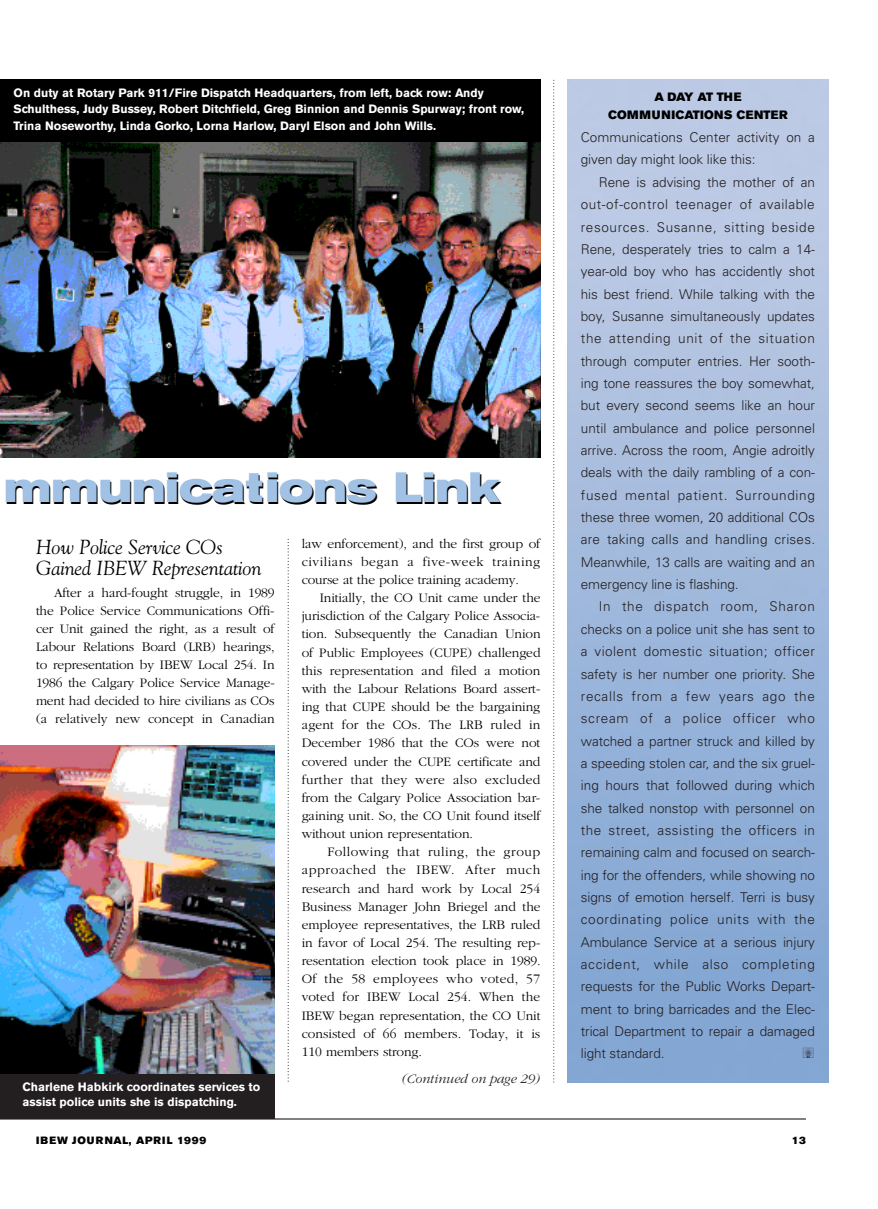
<style>
.page{position:relative;width:878px;height:1209px;background:#fff}
.page>*{position:absolute;margin:0;border:0;box-sizing:border-box;transform-origin:0 0}
.t1{font:700 expanded 42px "Akzidenz Grotesk BE";letter-spacing:-.01em;color:#000}
.t2{font:italic 20.25px/21px "Goudy";letter-spacing:-.01em;color:#000}
.t3{font:300 13.5px/22.4px "Univers";letter-spacing:-.005em;color:#231f20;text-align:justify}
.t4{font:300 13.5px/18.1px "Garamond";letter-spacing:-.005em;color:#000;text-align:justify}
.t5{font:italic 300 13.5px "Garamond";letter-spacing:-.005em;color:#231f20}
.t6{font:13.5px "Electric Fist";color:#231f20}
.t7{font:700 12px/16.5px "Akzidenz Grotesk BE";color:#fff}
.t8{font:12px/18px "Akzidenz Grotesk BE Super";letter-spacing:.03em;color:#000;text-align:center}
.t9{font:10.5px "Akzidenz Grotesk BE Super";letter-spacing:.085em;color:#000}
</style>
<div class="page">
<hr style="left:0;top:1119px;width:806px;height:1px;background:#000">
<svg style="left:288px;top:539px;width:1px;height:543px"></svg>
<img style="left:0;top:142px;width:540px;height:316px">
<div style="left:0;top:80px;width:540px;height:62px;background:#000"></div>
<img style="left:0;top:746px;width:274px;height:328px">
<div style="left:0;top:1074px;width:274px;height:45px;background:#231f20"></div>
<svg style="left:553px;top:80px;width:1px;height:1003px"></svg>
<p class="t7" style="left:14px;top:86px;width:512px">On duty at Rotary Park 911/Fire Dispatch Headquarters, from left, back row: Andy<br>Schulthess, Judy Bussey, Robert Ditchfield, Greg Binnion and Dennis Spurway; front row,<br>Trina Noseworthy, Linda Gorko, Lorna Harlow, Daryl Elson and John Wills.</p>
<h1 class="t1" style="left:5px;top:474px;width:497px">mmunications Link</h1>
<h2 class="t2" style="left:36px;top:538px;width:227px">How Police Service COs<br>Gained IBEW Representation</h2>
<p class="t4" style="left:36px;top:585px;width:240px;text-indent:18px">After a hard-fought struggle, in 1989 the Police Service Communications Offi&shy;cer Unit gained the right, as a result of Labour Relations Board (LRB) hearings, to representation by IBEW Local 254. In 1986 the Calgary Police Service Manage&shy;ment had decided to hire civilians as COs (a relatively new concept in Canadian</p>
<p class="t7" style="left:22px;top:1081px;width:239px;line-height:15px">Charlene Habkirk coordinates services to assist police units she is dispatching.</p>
<p class="t4" style="left:302px;top:536px;width:240px">law enforcement), and the first group of civilians began a five-week training course at the police training academy.</p>
<p class="t4" style="left:302px;top:590px;width:240px;text-indent:18px">Initially, the CO Unit came under the jurisdiction of the Calgary Police Associa&shy;tion. Subsequently the Canadian Union of Public Employees (CUPE) challenged this representation and filed a motion with the Labour Relations Board assert&shy;ing that CUPE should be the bargaining agent for the COs. The LRB ruled in December 1986 that the COs were not covered under the CUPE certificate and further that they were also excluded from the Calgary Police Association bar&shy;gaining unit. So, the CO Unit found itself without union representation.</p>
<p class="t4" style="left:302px;top:844px;width:240px;text-indent:26px">Following that ruling, the group approached the IBEW. After much research and hard work by Local 254<br>Business Manager John Briegel and the employee representatives, the LRB ruled in favor of Local 254. The resulting rep&shy;resentation election took place in 1989.<br>Of the 58 employees who voted, 57 voted for IBEW Local 254. When the IBEW began representation, the CO Unit consisted of 66 members. Today, it is 110 members strong.</p>
<p class="t5" style="left:401px;top:1074px;width:140px">(Continued on page 29)</p>
<p class="t8" style="left:608px;top:89px;width:181px">A DAY AT THE<br>COMMUNICATIONS CENTER</p>
<p class="t3" style="left:580px;top:127px;width:235px">Communications Center activity on a given day might look like this:</p>
<p class="t3" style="left:580px;top:172px;width:236px;text-indent:18px">Rene is advising the mother of an out-of-control teenager of available resources. Susanne, sitting beside Rene, desperately tries to calm a 14- year-old boy who has accidently shot his best friend. While talking with the boy, Susanne simultaneously updates the attending unit of the situation through computer entries. Her sooth&shy;ing tone reassures the boy somewhat, but every second seems like an hour until ambulance and police personnel arrive. Across the room, Angie adroitly deals with the daily rambling of a con&shy;fused mental patient. Surrounding these three women, 20 additional COs are taking calls and handling crises.<br>Meanwhile, 13 calls are waiting and an emergency line is flashing.</p>
<p class="t3" style="left:580px;top:597px;width:236px;text-indent:18px">In the dispatch room, Sharon checks on a police unit she has sent to a violent domestic situation; officer safety is her number one priority. She recalls from a few years ago the scream of a police officer who watched a partner struck and killed by a speeding stolen car, and the six gruel&shy;ing hours that followed during which she talked nonstop with personnel on the street, assisting the officers in remaining calm and focused on search&shy;ing for the offenders, while showing no signs of emotion herself. Terri is busy coordinating police units with the Ambulance Service at a serious injury accident, while also completing requests for the Public Works Depart&shy;ment to bring barricades and the Elec&shy;trical Department to repair a damaged light standard.</p>
<p class="t6" style="left:803px;top:1046px;width:12px">1</p>
<p class="t9" style="left:36px;top:1137px;width:172px">IBEW JOURNAL, APRIL 1999</p>
<p class="t9" style="left:791px;top:1137px;width:16px">13</p>
</div>
